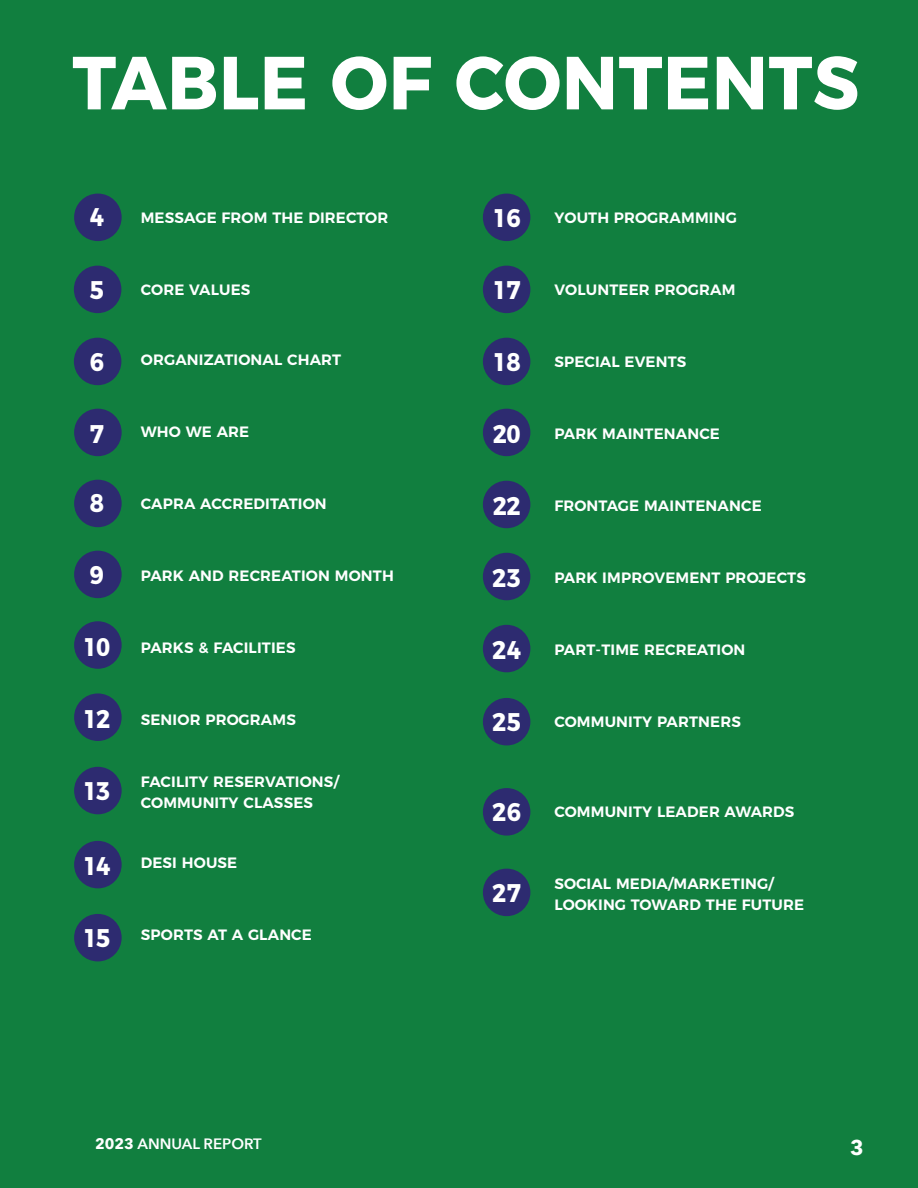
<style>
.page{position:relative;width:918px;height:1188px;background:#fff}
.page>*{position:absolute;margin:0;border:0;box-sizing:border-box;transform-origin:0 0}
.Large_Heading{font:700 75px "Montserrat";letter-spacing:.01em;color:#fff;scale:.95 1}
.Numbering{font:700 25.5px "Montserrat";letter-spacing:-.05em;color:#fff;scale:.9 1}
.t1{font:700 21px "Avenir Next";color:#fff}
.t2{font:600 15px "Montserrat";letter-spacing:.01em;color:#fff}
.t3{font:600 15px "Avenir Next";color:#fff}
.s1{font-weight:700}
</style>
<div class="page">
<div style="left:1px;top:0;width:917px;height:1188px;background:#117f3f"></div>
<div style="left:483px;top:194px;width:47px;height:47px;background:#2d2b70;border-radius:50%"></div>
<div style="left:483px;top:266px;width:47px;height:47px;background:#2d2b70;border-radius:50%"></div>
<div style="left:483px;top:338px;width:47px;height:47px;background:#2d2b70;border-radius:50%"></div>
<div style="left:483px;top:409px;width:47px;height:47px;background:#2d2b70;border-radius:50%"></div>
<div style="left:483px;top:481px;width:47px;height:47px;background:#2d2b70;border-radius:50%"></div>
<div style="left:483px;top:553px;width:47px;height:47px;background:#2d2b70;border-radius:50%"></div>
<div style="left:483px;top:625px;width:47px;height:47px;background:#2d2b70;border-radius:50%"></div>
<div style="left:483px;top:698px;width:47px;height:47px;background:#2d2b70;border-radius:50%"></div>
<div style="left:74px;top:194px;width:48px;height:47px;background:#2d2b70;border-radius:50%"></div>
<div style="left:74px;top:409px;width:48px;height:47px;background:#2d2b70;border-radius:50%"></div>
<div style="left:74px;top:480px;width:48px;height:47px;background:#2d2b70;border-radius:50%"></div>
<div style="left:74px;top:551px;width:48px;height:47px;background:#2d2b70;border-radius:50%"></div>
<div style="left:74px;top:621px;width:48px;height:48px;background:#2d2b70;border-radius:50%"></div>
<div style="left:74px;top:693px;width:48px;height:48px;background:#2d2b70;border-radius:50%"></div>
<div style="left:74px;top:767px;width:48px;height:47px;background:#2d2b70;border-radius:50%"></div>
<div style="left:74px;top:841px;width:48px;height:47px;background:#2d2b70;border-radius:50%"></div>
<div style="left:74px;top:914px;width:48px;height:47px;background:#2d2b70;border-radius:50%"></div>
<div style="left:483px;top:869px;width:47px;height:47px;background:#2d2b70;border-radius:50%"></div>
<div style="left:483px;top:788px;width:47px;height:48px;background:#2d2b70;border-radius:50%"></div>
<div style="left:74px;top:266px;width:47px;height:47px;background:#2d2b70;border-radius:50%"></div>
<div style="left:74px;top:338px;width:47px;height:47px;background:#2d2b70;border-radius:50%"></div>
<p class="Large_Heading" style="left:72px;top:21px;width:830px">TABLE OF CONTENTS</p>
<p class="Numbering" style="left:90px;top:196px;width:17px">4</p>
<p class="t2" style="left:141px;top:205px;width:249px">MESSAGE FROM THE DIRECTOR</p>
<p class="Numbering" style="left:493px;top:197px;width:32px">16</p>
<p class="t2" style="left:554px;top:205px;width:184px">YOUTH PROGRAMMING</p>
<p class="Numbering" style="left:90px;top:269px;width:17px">5</p>
<p class="t2" style="left:141px;top:277px;width:111px">CORE VALUES</p>
<p class="Numbering" style="left:493px;top:269px;width:32px">17</p>
<p class="t2" style="left:554px;top:277px;width:183px">VOLUNTEER PROGRAM</p>
<p class="Numbering" style="left:90px;top:341px;width:17px">6</p>
<p class="t2" style="left:141px;top:348px;width:202px">ORGANIZATIONAL CHART</p>
<p class="Numbering" style="left:493px;top:341px;width:32px">18</p>
<p class="t2" style="left:554px;top:349px;width:134px">SPECIAL EVENTS</p>
<p class="Numbering" style="left:90px;top:413px;width:17px">7</p>
<p class="t2" style="left:141px;top:420px;width:110px">WHO WE ARE</p>
<p class="Numbering" style="left:493px;top:413px;width:32px">20</p>
<p class="t2" style="left:554px;top:421px;width:167px">PARK MAINTENANCE</p>
<p class="Numbering" style="left:90px;top:482px;width:17px">8</p>
<p class="t2" style="left:141px;top:492px;width:187px">CAPRA ACCREDITATION</p>
<p class="Numbering" style="left:493px;top:485px;width:32px">22</p>
<p class="t2" style="left:554px;top:493px;width:209px">FRONTAGE MAINTENANCE</p>
<p class="Numbering" style="left:90px;top:554px;width:17px">9</p>
<p class="t2" style="left:141px;top:564px;width:255px">PARK AND RECREATION MONTH</p>
<p class="Numbering" style="left:492px;top:557px;width:34px">23</p>
<p class="t2" style="left:554px;top:565px;width:253px">PARK IMPROVEMENT PROJECTS</p>
<p class="Numbering" style="left:83px;top:626px;width:32px">10</p>
<p class="t2" style="left:141px;top:636px;width:156px">PARKS &amp; FACILITIES</p>
<p class="Numbering" style="left:492px;top:629px;width:34px">24</p>
<p class="t2" style="left:554px;top:637px;width:193px">PART-TIME RECREATION</p>
<p class="Numbering" style="left:83px;top:698px;width:32px">12</p>
<p class="t2" style="left:141px;top:708px;width:157px">SENIOR PROGRAMS</p>
<p class="Numbering" style="left:492px;top:701px;width:34px">25</p>
<p class="t2" style="left:554px;top:709px;width:188px">COMMUNITY PARTNERS</p>
<p class="Numbering" style="left:83px;top:770px;width:32px">13</p>
<p class="t2" style="left:141px;top:769px;width:200px">FACILITY RESERVATIONS/</p>
<p class="t2" style="left:141px;top:790px;width:174px">COMMUNITY CLASSES</p>
<p class="Numbering" style="left:492px;top:791px;width:34px">26</p>
<p class="t2" style="left:554px;top:799px;width:242px">COMMUNITY LEADER AWARDS</p>
<p class="Numbering" style="left:83px;top:845px;width:32px">14</p>
<p class="t2" style="left:141px;top:850px;width:98px">DESI HOUSE</p>
<p class="Numbering" style="left:492px;top:872px;width:34px">27</p>
<p class="t2" style="left:554px;top:871px;width:221px">SOCIAL MEDIA/MARKETING/</p>
<p class="t2" style="left:554px;top:892px;width:251px">LOOKING TOWARD THE FUTURE</p>
<p class="Numbering" style="left:83px;top:917px;width:32px">15</p>
<p class="t2" style="left:141px;top:922px;width:173px">SPORTS AT A GLANCE</p>
<p class="t3" style="left:95px;top:1130px;width:168px"><span class="s1">2023</span> ANNUAL REPORT</p>
<p class="t1" style="left:850px;top:1129px;width:15px">3</p>
</div>
